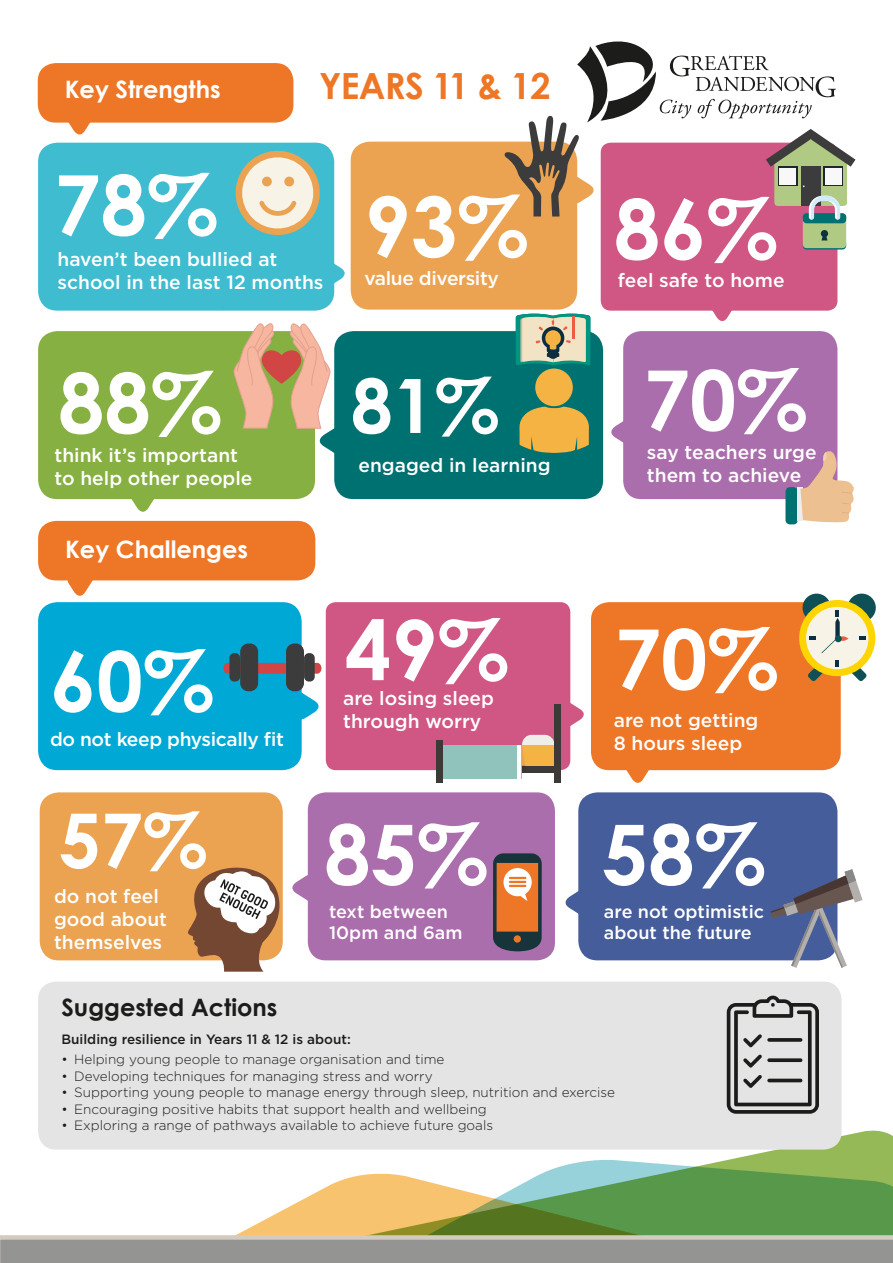
<style>
.page{position:relative;width:893px;height:1263px;background:#fff}
.page>*{position:absolute;margin:0;border:0;box-sizing:border-box;transform-origin:0 0}
.t1{font:700 82.95px "Century Gothic";color:#fff}
.t2{font:700 75.15px "Century Gothic";color:#fff}
.t3{font:700 36px "Century Gothic";letter-spacing:-.02em;color:#ee7727}
.t4{font:700 24px "Century Gothic";color:#fff}
.t5{font:700 24px "Century Gothic";color:#1c1c1b}
.t6{font:500 19.2px/23px "Gotham";color:#fff}
.t7{font:500 19.2px "Gotham";letter-spacing:-.02em;color:#fff}
.t8{font:500 18px/21px "Gotham";color:#fff}
.t9{font:300 13.5px "Gotham";color:#1c1c1b}
.t10{font:500 13.5px "Gotham";color:#1c1c1b}
</style>
<div class="page">
<div style="left:40px;top:792px;width:243px;height:168px;background:#eba352;border-radius:19px"></div>
<svg style="left:172px;top:1130px;width:721px;height:27px"></svg>
<svg style="left:563px;top:1157px;width:330px;height:78px;background:#87b46f"></svg>
<svg style="left:236px;top:1166px;width:596px;height:69px"></svg>
<div style="left:38px;top:981px;width:804px;height:168px;background:#e4e4e4;border-radius:18px"></div>
<div style="left:38px;top:602px;width:264px;height:168px;background:#00a9d5;border-radius:19px"></div>
<div style="left:38px;top:143px;width:296px;height:168px;background:#40bcd0;border-radius:19px"></div>
<div style="left:38px;top:331px;width:277px;height:168px;background:#87b042;border-radius:19px"></div>
<div style="left:326px;top:602px;width:244px;height:168px;background:#d05783;border-radius:10px"></div>
<div style="left:601px;top:143px;width:236px;height:168px;background:#d05783;border-radius:10px"></div>
<div style="left:623px;top:331px;width:214px;height:168px;background:#ab6eac;border-radius:18px"></div>
<div style="left:578px;top:792px;width:259px;height:168px;background:#465d9b;border-radius:19px"></div>
<div style="left:308px;top:792px;width:247px;height:168px;background:#ab6eac;border-radius:18px"></div>
<div style="left:591px;top:602px;width:250px;height:168px;background:#ee7727;border-radius:18px"></div>
<div style="left:334px;top:331px;width:269px;height:168px;background:#007171;border-radius:19px"></div>
<svg style="left:0;top:1235px;width:893px;height:28px;background:#9e9d98"></svg>
<div style="left:38px;top:63px;width:255px;height:60px;background:#ee7727;border-radius:18px"></div>
<div style="left:38px;top:521px;width:277px;height:59px;background:#ee7727;border-radius:18px"></div>
<svg style="left:61px;top:122px;width:37px;height:13px"></svg>
<svg style="left:334px;top:254px;width:11px;height:39px"></svg>
<svg style="left:123px;top:499px;width:39px;height:13px"></svg>
<svg style="left:294px;top:688px;width:25px;height:37px"></svg>
<svg style="left:703px;top:310px;width:38px;height:12px"></svg>
<svg style="left:618px;top:770px;width:39px;height:13px"></svg>
<svg style="left:611px;top:413px;width:13px;height:38px"></svg>
<svg style="left:565px;top:883px;width:14px;height:39px"></svg>
<svg style="left:61px;top:580px;width:37px;height:16px"></svg>
<div style="left:802px;top:594px;width:29px;height:28px;background:#0e5055;border-radius:50%"></div>
<div style="left:848px;top:594px;width:28px;height:28px;background:#0e5055;border-radius:50%"></div>
<div style="left:799px;top:600px;width:76px;height:76px;background:#fed401;border-radius:50%"></div>
<div style="left:806px;top:607px;width:62px;height:62px;background:#f8f3e7;border-radius:50%"></div>
<svg style="left:808px;top:610px;width:59px;height:71px"></svg>
<div style="left:835px;top:635px;width:7px;height:7px;background:#0e5055;border-radius:50%"></div>
<svg style="left:727px;top:996px;width:92px;height:118px"></svg>
<svg style="left:767px;top:1038px;width:35px;height:4px"></svg>
<svg style="left:767px;top:1058px;width:35px;height:4px"></svg>
<hr style="left:767px;top:1079px;width:35px;height:3px;background:#1c1c1b;border-radius:2px">
<svg style="left:516px;top:314px;width:74px;height:52px;background:#a3b89d"></svg>
<div style="left:535px;top:368px;width:38px;height:38px;background:#f5b344;border-radius:50%"></div>
<svg style="left:519px;top:407px;width:70px;height:46px;background:#d0a94a"></svg>
<svg style="left:235px;top:150px;width:85px;height:85px"></svg>
<div style="left:351px;top:142px;width:226px;height:168px;background:#eba352;border-radius:19px"></div>
<svg style="left:223px;top:663px;width:98px;height:11px"></svg>
<div style="left:229px;top:653px;width:11px;height:28px;background:#3d3c3c;border-radius:5px"></div>
<div style="left:240px;top:643px;width:18px;height:48px;background:#3d3c3c;border-radius:8px"></div>
<div style="left:304px;top:653px;width:11px;height:28px;background:#3d3c3c;border-radius:5px"></div>
<div style="left:286px;top:643px;width:18px;height:48px;background:#3d3c3c;border-radius:8px"></div>
<svg style="left:229px;top:323px;width:116px;height:137px"></svg>
<div style="left:785px;top:487px;width:13px;height:37px;background:#007171;border-radius:4px"></div>
<div style="left:798px;top:488px;width:5px;height:33px;background:#ededee"></div>
<svg style="left:800px;top:450px;width:54px;height:73px"></svg>
<div style="left:443px;top:745px;width:79px;height:34px;background:#91c3bd"></div>
<hr style="left:517px;top:745px;width:3px;height:34px;background:#fff">
<div style="left:554px;top:704px;width:6px;height:79px;background:#3c3936"></div>
<div style="left:437px;top:740px;width:6px;height:43px;background:#3c3936"></div>
<svg style="left:522px;top:695px;width:62px;height:78px"></svg>
<svg style="left:187px;top:861px;width:131px;height:111px"></svg>
<svg style="left:770px;top:869px;width:93px;height:99px"></svg>
<svg style="left:803px;top:240px;width:43px;height:10px"></svg>
<div style="left:803px;top:214px;width:43px;height:34px;background:#b0ca84;border-radius:4px"></div>
<div style="left:803px;top:213px;width:43px;height:10px;background:#007171;border-radius:4px"></div>
<svg style="left:504px;top:41px;width:351px;height:179px"></svg>
<svg style="left:821px;top:230px;width:7px;height:10px"></svg>
<svg style="left:493px;top:853px;width:49px;height:98px;background:#a16d4b"></svg>
<h3 class="t4" style="left:65px;top:74px;width:158px">Key Strengths</h3>
<h3 class="t3" style="left:319px;top:63px;width:233px">YEARS 11 &amp; 12</h3>
<h1 class="t1" style="left:54px;top:153px;width:166px">78%</h1>
<h3 class="t6" style="left:58px;top:247px;width:268px">haven’t been bullied at school in the last 12 months</h3>
<h1 class="t1" style="left:364px;top:174px;width:166px">93%</h1>
<h3 class="t7" style="left:364px;top:265px;width:136px">value diversity</h3>
<h1 class="t1" style="left:58px;top:351px;width:166px">88%</h1>
<h3 class="t6" style="left:54px;top:443px;width:200px">think it’s important to help other people</h3>
<h3 class="t4" style="left:65px;top:534px;width:184px">Key Challenges</h3>
<h1 class="t1" style="left:50px;top:629px;width:166px">60%</h1>
<h3 class="t7" style="left:50px;top:726px;width:236px">do not keep physically fit</h3>
<h2 class="t2" style="left:351px;top:358px;width:150px">81%</h2>
<h3 class="t6" style="left:358px;top:454px;width:194px">engaged in learning</h3>
<h1 class="t1" style="left:345px;top:598px;width:166px">49%</h1>
<h3 class="t6" style="left:343px;top:686px;width:152px">are losing sleep through worry</h3>
<h1 class="t1" style="left:614px;top:177px;width:166px">86%</h1>
<h3 class="t6" style="left:618px;top:269px;width:168px">feel safe to home</h3>
<h1 class="t1" style="left:643px;top:348px;width:166px">70%</h1>
<h3 class="t6" style="left:647px;top:441px;width:171px">say teachers urge them to achieve</h3>
<h1 class="t1" style="left:614px;top:607px;width:166px">70%</h1>
<h3 class="t6" style="left:614px;top:708px;width:146px">are not getting<br>8 hours sleep</h3>
<h2 class="t2" style="left:59px;top:793px;width:150px">57%</h2>
<h3 class="t6" style="left:54px;top:884px;width:115px">do not feel good about themselves</h3>
<h3 class="t5" style="left:61px;top:992px;width:218px">Suggested Actions</h3>
<h1 class="t1" style="left:324px;top:802px;width:166px">85%</h1>
<h1 class="t1" style="left:602px;top:802px;width:166px">58%</h1>
<h3 class="t8" style="left:329px;top:901px;width:135px">text between<br>10pm and 6am</h3>
<h3 class="t8" style="left:604px;top:901px;width:162px">are not optimistic about the future</h3>
<p class="t10" style="left:61px;top:1030px;width:291px">Building resilience in Years 11 &amp; 12 is about:</p>
<p class="t9" style="left:61px;top:1051px;width:385px">• Helping young people to manage organisation and time</p>
<p class="t9" style="left:61px;top:1067px;width:373px">• Developing techniques for managing stress and worry</p>
<p class="t9" style="left:61px;top:1084px;width:555px">• Supporting young people to manage energy through sleep, nutrition and exercise</p>
<p class="t9" style="left:61px;top:1100px;width:427px">• Encouraging positive habits that support health and wellbeing</p>
<p class="t9" style="left:61px;top:1117px;width:433px">• Exploring a range of pathways available to achieve future goals</p>
</div>
